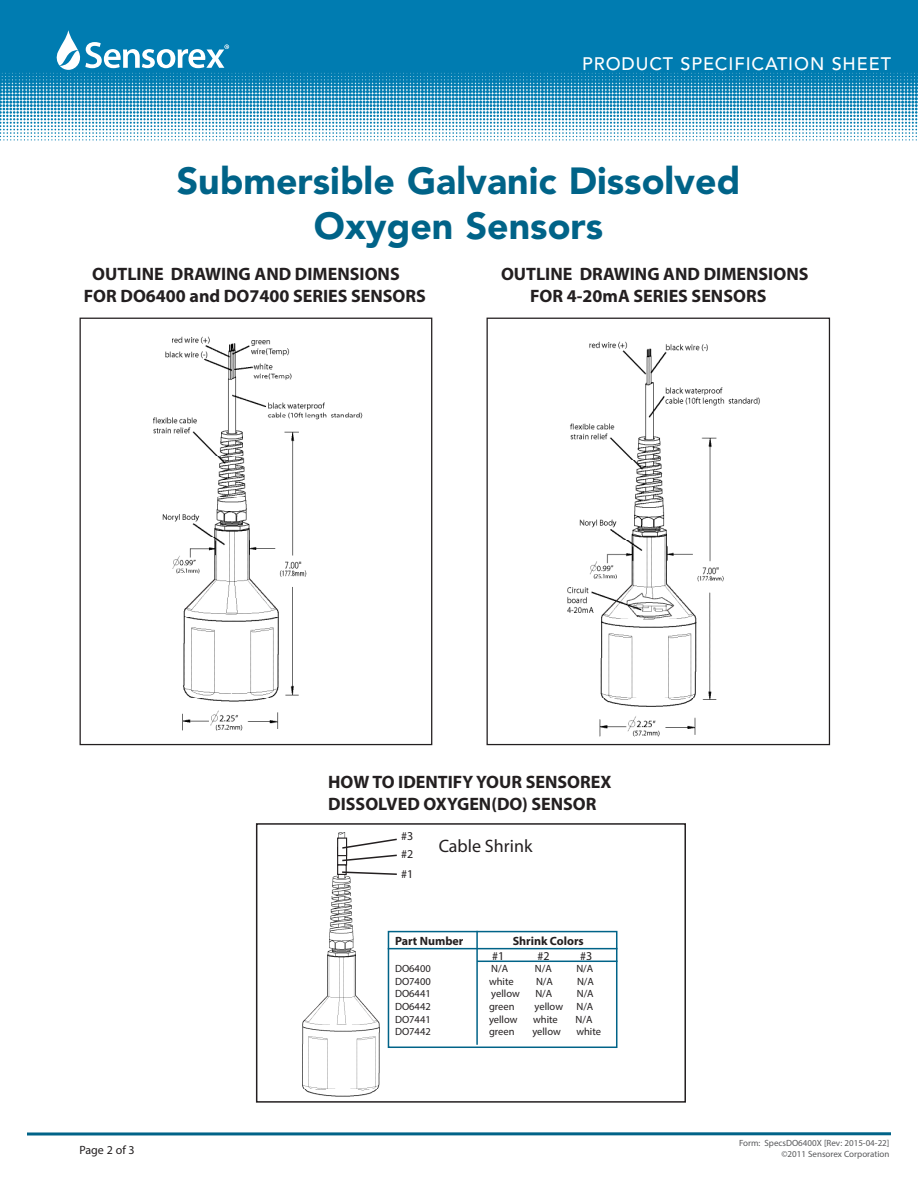
<style>
.page{position:relative;width:918px;height:1188px;background:#fff}
.page>*{position:absolute;margin:0;border:0;box-sizing:border-box;transform-origin:0 0}
.t1{font:900 37.5px "Avenir LT";color:#006388}
.t2{font:700 18px "Myriad Pro";color:#231f20}
.t3{font:500 18px "Avenir LT";letter-spacing:.05em;color:#fff}
.t4{font:18px "Myriad Pro";color:#231f20}
.t5{font:700 12px "Myriad Pro";color:#231f20}
.SpecsHeading{font:12px "Myriad Pro";color:#231f20}
.t6{font:10.5px "Myriad Pro";color:#231f20}
.t7{font:9px/10.8px "Myriad Pro";color:#57585a;text-align:right}
</style>
<div class="page">
<svg style="left:27px;top:1132px;width:864px;height:4px;background:#3f89a5"></svg>
<svg style="left:0;top:140px;width:917px;height:1px"></svg>
<div style="left:0;top:0;width:918px;height:70px;background:#007cb1"></div>
<svg style="left:0;top:30px;width:918px;height:110px"></svg>
<img style="left:154px;top:336px;width:209px;height:395px">
<div style="left:80px;top:318px;width:352px;height:427px;border:1px solid #231f20"></div>
<img style="left:568px;top:342px;width:192px;height:395px">
<div style="left:487px;top:318px;width:343px;height:427px;border:1px solid #231f20"></div>
<img style="left:302px;top:832px;width:166px;height:264px">
<div style="left:256px;top:823px;width:430px;height:280px;border:2px solid #231f20"></div>
<div style="left:337px;top:847px;width:10px;height:18px;background:#fff;border:1px solid #241f21"></div>
<div style="left:338px;top:838px;width:9px;height:18px;background:#fff"></div>
<div style="left:337px;top:838px;width:10px;height:18px;border:1px solid #231f20"></div>
<svg style="left:341px;top:838px;width:57px;height:24px"></svg>
<div style="left:388px;top:931px;width:229px;height:117px;border:2px solid #006388"></div>
<hr style="left:388px;top:948px;width:229px;height:1px;background:#006388">
<hr style="left:476px;top:931px;width:2px;height:114px;background:#006388">
<hr style="left:477px;top:961px;width:140px;height:1px;background:#006388">
<div style="left:338px;top:865px;width:8px;height:9px;background:#fff"></div>
<div style="left:337px;top:864px;width:10px;height:11px;border:1px solid #231f20"></div>
<svg style="left:341px;top:871px;width:57px;height:5px"></svg>
<p class="t3" style="left:582px;top:54px;width:310px">PRODUCT SPECIFICATION SHEET</p>
<p class="t1" style="left:177px;top:159px;width:565px">Submersible Galvanic Dissolved</p>
<p class="t1" style="left:314px;top:204px;width:291px">Oxygen Sensors</p>
<p class="t2" style="left:92px;top:262px;width:309px">OUTLINE DRAWING AND DIMENSIONS</p>
<p class="t2" style="left:84px;top:284px;width:344px">FOR DO6400 and DO7400 SERIES SENSORS</p>
<p class="t2" style="left:501px;top:262px;width:309px">OUTLINE DRAWING AND DIMENSIONS</p>
<p class="t2" style="left:530px;top:284px;width:238px">FOR 4-20mA SERIES SENSORS</p>
<p class="t2" style="left:328px;top:771px;width:285px">HOW TO IDENTIFY YOUR SENSOREX</p>
<p class="t2" style="left:328px;top:792px;width:270px">DISSOLVED OXYGEN(DO) SENSOR</p>
<p class="SpecsHeading" style="left:401px;top:829px;width:14px">#3</p>
<p class="SpecsHeading" style="left:401px;top:846px;width:14px">#2</p>
<p class="SpecsHeading" style="left:401px;top:866px;width:14px">#1</p>
<p class="t4" style="left:439px;top:835px;width:95px">Cable Shrink</p>
<p class="SpecsHeading" style="left:79px;top:1142px;width:57px">Page 2 of 3</p>
<p class="t5" style="left:395px;top:933px;width:70px">Part Number</p>
<p class="t5" style="left:513px;top:933px;width:73px">Shrink Colors</p>
<p class="SpecsHeading" style="left:492px;top:948px;width:14px">#1</p>
<p class="SpecsHeading" style="left:537px;top:948px;width:14px">#2</p>
<p class="SpecsHeading" style="left:580px;top:948px;width:14px">#3</p>
<p class="t6" style="left:395px;top:962px;width:37px">DO6400</p>
<p class="t6" style="left:491px;top:962px;width:18px">N/A</p>
<p class="t6" style="left:535px;top:962px;width:18px">N/A</p>
<p class="t6" style="left:576px;top:962px;width:18px">N/A</p>
<p class="t6" style="left:395px;top:975px;width:37px">DO7400</p>
<p class="t6" style="left:489px;top:975px;width:26px">white</p>
<p class="t6" style="left:536px;top:975px;width:18px">N/A</p>
<p class="t6" style="left:577px;top:975px;width:18px">N/A</p>
<p class="t6" style="left:395px;top:987px;width:37px">DO6441</p>
<p class="t6" style="left:491px;top:987px;width:30px">yellow</p>
<p class="t6" style="left:535px;top:987px;width:18px">N/A</p>
<p class="t6" style="left:577px;top:987px;width:18px">N/A</p>
<p class="t6" style="left:395px;top:1000px;width:37px">DO6442</p>
<p class="t6" style="left:489px;top:1000px;width:27px">green</p>
<p class="t6" style="left:535px;top:1000px;width:30px">yellow</p>
<p class="t6" style="left:576px;top:1000px;width:18px">N/A</p>
<p class="t6" style="left:395px;top:1013px;width:37px">DO7441</p>
<p class="t6" style="left:489px;top:1013px;width:30px">yellow</p>
<p class="t6" style="left:533px;top:1013px;width:26px">white</p>
<p class="t6" style="left:576px;top:1013px;width:18px">N/A</p>
<p class="t6" style="left:395px;top:1025px;width:37px">DO7442</p>
<p class="t6" style="left:489px;top:1025px;width:27px">green</p>
<p class="t6" style="left:532px;top:1025px;width:30px">yellow</p>
<p class="t6" style="left:576px;top:1025px;width:26px">white</p>
<p class="t7" style="left:739px;top:1138px;width:152px">Form: SpecsDO6400X [Rev: 2015-04-22] ©2011 Sensorex Corporation</p>
</div>
